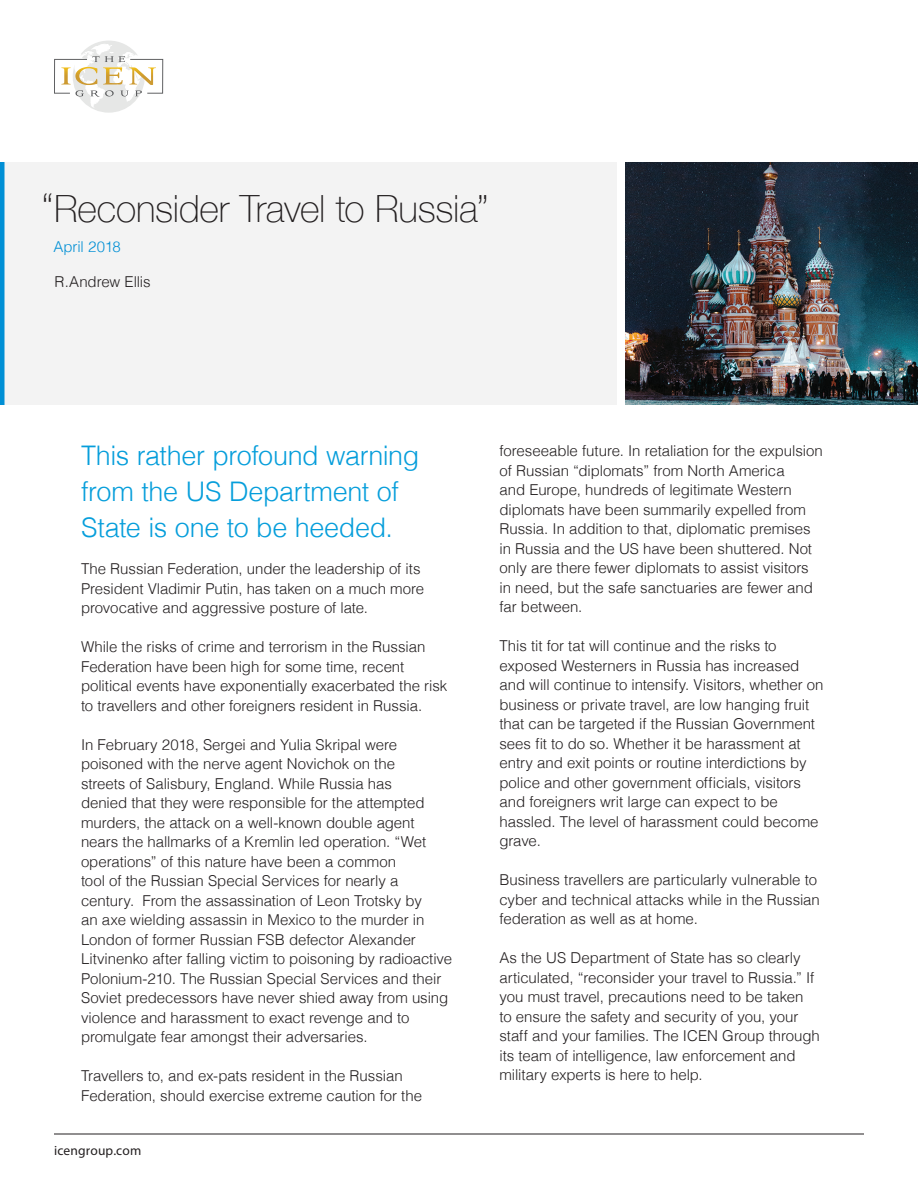
<style>
.page{position:relative;width:918px;height:1188px;background:#fff}
.page>*{position:absolute;margin:0;border:0;box-sizing:border-box;transform-origin:0 0}
.t1{font:100 37.5px "Helvetica Neue";letter-spacing:-.005em;color:#231f20}
.t2{font:300 27px/36px "Helvetica";letter-spacing:-.015em;color:#069edb}
.t3{font:300 15px/19.5px "Helvetica";letter-spacing:-.005em;color:#231f20}
.t4{font:300 15px "Helvetica";letter-spacing:-.01em;color:#008fd5}
.t5{font:13.5px "Myriad Pro";letter-spacing:.015em;color:#231f20}
</style>
<div class="page">
<hr style="left:54px;top:1134px;width:810px;height:1px;background:#231f20">
<div style="left:0;top:162px;width:617px;height:243px;background:#f3f3f3"></div>
<hr style="left:0;top:162px;width:4px;height:243px;background:#008fd5">
<img style="left:625px;top:162px;width:293px;height:243px">
<svg style="left:54px;top:41px;width:109px;height:72px"></svg>
<h1 class="t1" style="left:42px;top:180px;width:448px">“Reconsider Travel to Russia”</h1>
<p class="t4" style="left:53px;top:234px;width:69px">April 2018</p>
<p class="t3" style="left:55px;top:270px;width:98px">R.Andrew Ellis</p>
<h2 class="t2" style="left:81px;top:435px;width:340px">This rather profound warning from the US Department of<br>State is one to be heeded.</h2>
<p class="t3" style="left:81px;top:558px;width:345px">The Russian Federation, under the leadership of its<br>President Vladimir Putin, has taken on a much more provocative and aggressive posture of late.</p>
<p class="t3" style="left:81px;top:636px;width:368px">While the risks of crime and terrorism in the Russian Federation have been high for some time, recent political events have exponentially exacerbated the risk to travellers and other foreigners resident in Russia.</p>
<p class="t3" style="left:81px;top:734px;width:373px">In February 2018, Sergei and Yulia Skripal were poisoned with the nerve agent Novichok on the<br>streets of Salisbury, England. While Russia has<br>denied that they were responsible for the attempted murders, the attack on a well-known double agent nears the hallmarks of a Kremlin led operation. “Wet operations” of this nature have been a common<br>tool of the Russian Special Services for nearly a century. From the assassination of Leon Trotsky by<br>an axe wielding assassin in Mexico to the murder in London of former Russian FSB defector Alexander Litvinenko after falling victim to poisoning by radioactive Polonium-210. The Russian Special Services and their Soviet predecessors have never shied away from using violence and harassment to exact revenge and to promulgate fear amongst their adversaries.</p>
<p class="t3" style="left:81px;top:1065px;width:343px">Travellers to, and ex-pats resident in the Russian<br>Federation, should exercise extreme caution for the</p>
<p class="t5" style="left:54px;top:1142px;width:89px">icengroup.com</p>
<p class="t3" style="left:499px;top:440px;width:325px">foreseeable future. In retaliation for the expulsion of Russian “diplomats” from North America<br>and Europe, hundreds of legitimate Western diplomats have been summarily expelled from Russia. In addition to that, diplomatic premises in Russia and the US have been shuttered. Not only are there fewer diplomats to assist visitors in need, but the safe sanctuaries are fewer and far between.</p>
<p class="t3" style="left:499px;top:635px;width:326px">This tit for tat will continue and the risks to exposed Westerners in Russia has increased and will continue to intensify. Visitors, whether on business or private travel, are low hanging fruit that can be targeted if the Russian Government sees fit to do so. Whether it be harassment at entry and exit points or routine interdictions by police and other government officials, visitors and foreigners writ large can expect to be hassled. The level of harassment could become grave.</p>
<p class="t3" style="left:499px;top:869px;width:322px">Business travellers are particularly vulnerable to cyber and technical attacks while in the Russian federation as well as at home.</p>
<p class="t3" style="left:499px;top:947px;width:322px">As the US Department of State has so clearly articulated, “reconsider your travel to Russia.” If you must travel, precautions need to be taken<br>to ensure the safety and security of you, your staff and your families. The ICEN Group through its team of intelligence, law enforcement and military experts is here to help.</p>
</div>
